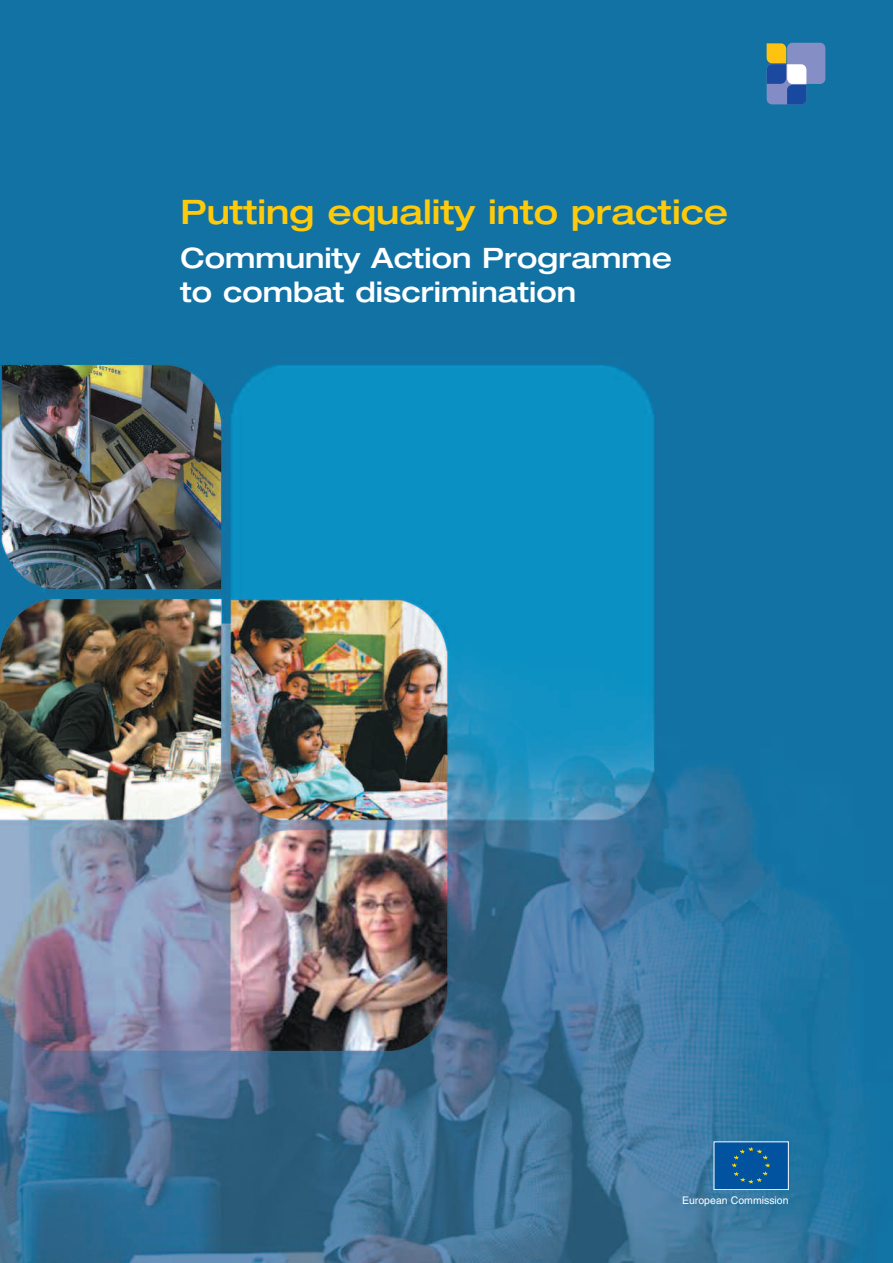
<style>
.page{position:relative;width:893px;height:1263px;background:#fff}
.page>*{position:absolute;margin:0;border:0;box-sizing:border-box;transform-origin:0 0}
.t1{font:500 expanded 33.75px "Helvetica Neue";color:#feca0a}
.t2{font:500 expanded 28.2px/33.8px "Helvetica Neue";color:#fff}
.t3{font:10.5px "Helvetica";color:#fff}
</style>
<div class="page">
<img style="left:0;top:0;width:893px;height:1263px">
<div style="left:714px;top:1142px;width:74px;height:47px;background:#0153a0"></div>
<div style="left:714px;top:1142px;width:74px;height:48px;border:1px solid #fff"></div>
<svg style="left:732px;top:1147px;width:38px;height:37px"></svg>
<div style="left:787px;top:43px;width:38px;height:41px;background:#868ec6;border-radius:5px"></div>
<svg style="left:767px;top:43px;width:39px;height:61px"></svg>
<p class="t1" style="left:180px;top:200px;width:549px">Putting equality into practice</p>
<p class="t2" style="left:180px;top:244px;width:493px">Community Action Programme to combat discrimination</p>
<p class="t3" style="left:682px;top:1197px;width:108px">European Commission</p>
</div>
